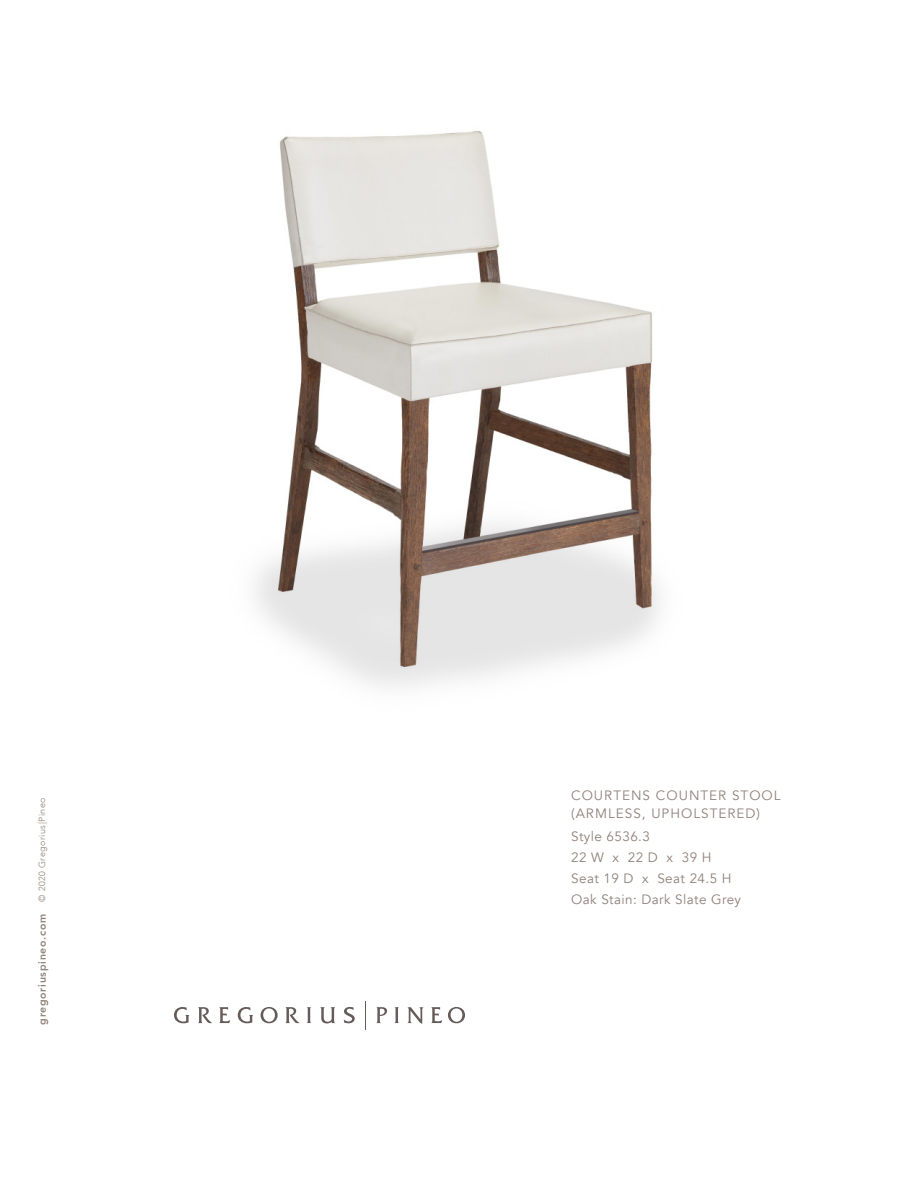
<style>
.page{position:relative;width:918px;height:1188px;background:#fff}
.page>*{position:absolute;margin:0;border:0;box-sizing:border-box;transform-origin:0 0}
.t1{font:13.5px "Avenir";letter-spacing:.03em;color:#8f8279}
.t2{font:13.5px "Avenir";letter-spacing:.075em;color:#8f8279}
.t3{font:800 10.5px "Avenir";letter-spacing:.07em;color:#8f8279}
.t4{font:300 9px "Avenir";letter-spacing:.05em;color:#8f8279}
</style>
<div class="page">
<svg style="left:174px;top:1007px;width:15px;height:16px"></svg>
<svg style="left:238px;top:1007px;width:15px;height:16px"></svg>
<svg style="left:261px;top:1007px;width:17px;height:16px"></svg>
<svg style="left:448px;top:1007px;width:17px;height:16px"></svg>
<svg style="left:307px;top:1007px;width:4px;height:16px"></svg>
<svg style="left:395px;top:1007px;width:4px;height:16px"></svg>
<svg style="left:344px;top:1007px;width:11px;height:16px"></svg>
<svg style="left:198px;top:1007px;width:14px;height:16px"></svg>
<svg style="left:285px;top:1007px;width:15px;height:16px"></svg>
<svg style="left:376px;top:1007px;width:11px;height:16px"></svg>
<svg style="left:219px;top:1007px;width:11px;height:16px"></svg>
<svg style="left:431px;top:1007px;width:11px;height:16px"></svg>
<svg style="left:320px;top:1007px;width:15px;height:16px"></svg>
<svg style="left:407px;top:1007px;width:16px;height:17px"></svg>
<svg style="left:365px;top:1001px;width:1px;height:28px"></svg>
<img style="left:255px;top:131px;width:405px;height:556px">
<p class="t4" style="left:37px;top:902px;width:106px;rotate:-90deg">© 2020 Gregorius|Pineo</p>
<p class="t3" style="left:34px;top:1025px;width:113px;rotate:-90deg">gregoriuspineo.com</p>
<p class="t2" style="left:571px;top:787px;width:211px">COURTENS COUNTER STOOL</p>
<p class="t2" style="left:571px;top:805px;width:190px">(ARMLESS, UPHOLSTERED)</p>
<p class="t1" style="left:571px;top:828px;width:80px">Style 6536.3</p>
<p class="t1" style="left:571px;top:849px;width:142px">22 W x 22 D x 39 H</p>
<p class="t1" style="left:571px;top:870px;width:162px">Seat 19 D x Seat 24.5 H</p>
<p class="t1" style="left:571px;top:891px;width:171px">Oak Stain: Dark Slate Grey</p>
</div>
